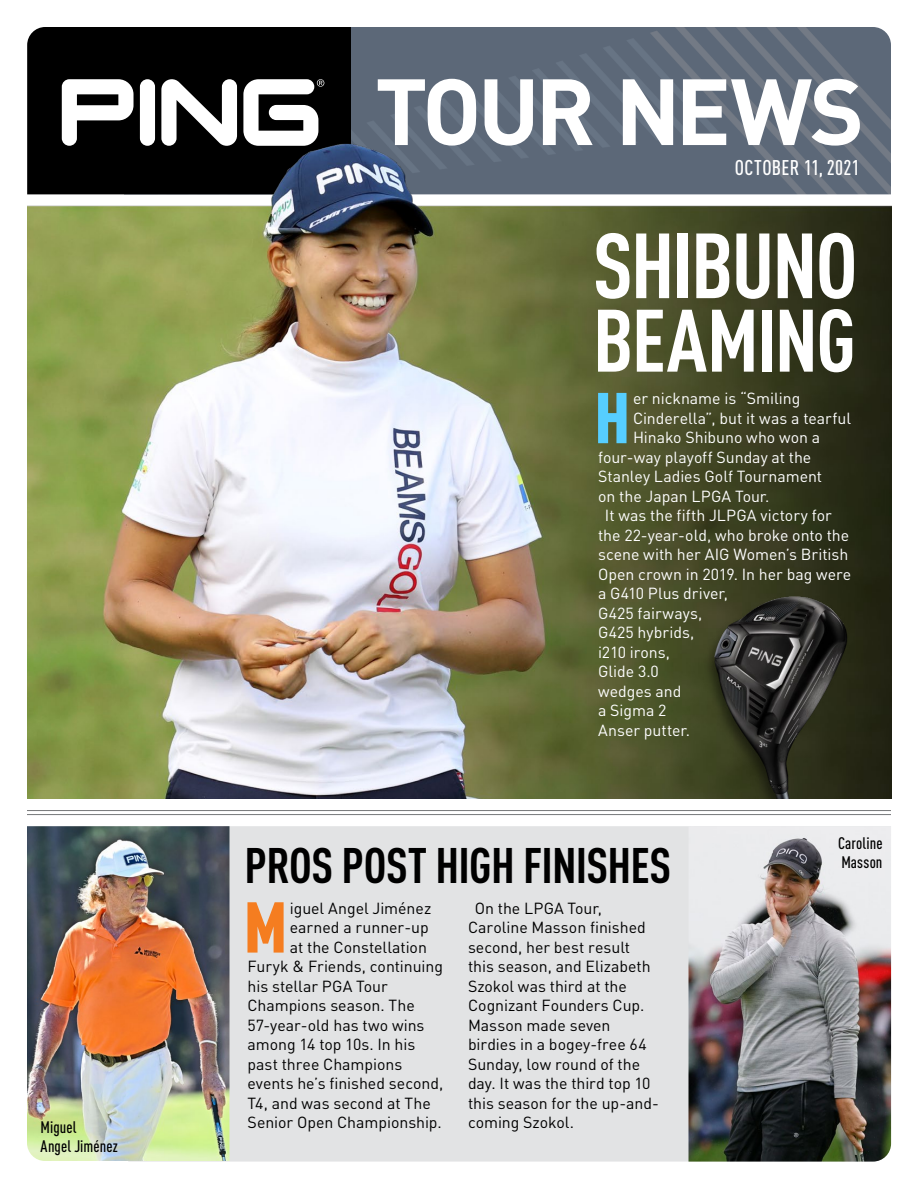
<style>
.page{position:relative;width:918px;height:1188px;background:#fff}
.page>*{position:absolute;margin:0;border:0;box-sizing:border-box;transform-origin:0 0}
.t1{font:700 condensed 90.75px "DINOT";letter-spacing:-.025em;color:#fff}
.t2{font:700 condensed 87px "DINOT";letter-spacing:-.02em;color:#fff}
.t3{font:900 condensed 70.65px "DINOT";color:#56ceff}
.t4{font:900 condensed 70.65px "DINOT";color:#f57d20}
.t5{font:700 condensed 49.2px "DINOT";letter-spacing:-.015em;color:#000}
.t6{font:500 condensed 21px "DINOT";letter-spacing:.015em;color:#fff}
.t7{font:500 condensed 16.5px/18.8px "DINOT";letter-spacing:.005em;color:#000}
.t8{font:15.9px/19.5px "DINOT";color:#000}
.t9{font:15.9px "DINOT";color:#fff}
</style>
<div class="page">
<div style="left:128px;top:826px;width:560px;height:336px;background:#e2e3e4"></div>
<img style="left:351px;top:27px;width:540px;height:110px">
<div style="left:27px;top:27px;width:324px;height:110px;background:#000"></div>
<svg style="left:62px;top:79px;width:72px;height:58px"></svg>
<div style="left:140px;top:79px;width:15px;height:67px;background:#fff;border-radius:8px"></div>
<svg style="left:161px;top:79px;width:76px;height:58px"></svg>
<svg style="left:243px;top:79px;width:81px;height:58px"></svg>
<svg style="left:378px;top:79px;width:482px;height:58px"></svg>
<img style="left:27px;top:137px;width:864px;height:662px">
<hr style="left:27px;top:810px;width:864px;height:1px;background:#757779">
<hr style="left:27px;top:814px;width:864px;height:1px;background:#757779">
<img style="left:27px;top:826px;width:203px;height:335px">
<img style="left:688px;top:826px;width:203px;height:336px">
<img style="left:696px;top:572px;width:167px;height:227px">
<p class="t7" style="left:41px;top:1118px;width:79px">Miguel<br>Angel Jiménez</p>
<h3 class="t6" style="left:735px;top:155px;width:126px">OCTOBER 11, 2021</h3>
<h1 class="t1" style="left:593px;top:211px;width:266px">SHIBUNO</h1>
<h2 class="t2" style="left:593px;top:288px;width:265px">BEAMING</h2>
<h3 class="t3" style="left:594px;top:374px;width:38px">H</h3>
<p class="t9" style="left:633px;top:389px;width:169px">er nickname is “Smiling</p>
<p class="t9" style="left:633px;top:408px;width:220px">Cinderella”, but it was a tearful</p>
<p class="t9" style="left:633px;top:428px;width:189px">Hinako Shibuno who won a</p>
<p class="t9" style="left:598px;top:447px;width:215px">four-way playoff Sunday at the</p>
<p class="t9" style="left:598px;top:467px;width:226px">Stanley Ladies Golf Tournament</p>
<p class="t9" style="left:598px;top:486px;width:173px">on the Japan LPGA Tour.</p>
<p class="t9" style="left:605px;top:506px;width:228px">It was the fifth JLPGA victory for</p>
<p class="t9" style="left:598px;top:525px;width:253px">the 22-year-old, who broke onto the</p>
<p class="t9" style="left:598px;top:545px;width:252px">scene with her AIG Women’s British</p>
<p class="t9" style="left:598px;top:564px;width:255px">Open crown in 2019. In her bag were</p>
<p class="t9" style="left:598px;top:584px;width:132px">a G410 Plus driver,</p>
<p class="t9" style="left:598px;top:603px;width:106px">G425 fairways,</p>
<p class="t9" style="left:598px;top:623px;width:98px">G425 hybrids,</p>
<p class="t9" style="left:598px;top:642px;width:74px">i210 irons,</p>
<p class="t9" style="left:598px;top:662px;width:62px">Glide 3.0</p>
<p class="t9" style="left:598px;top:681px;width:85px">wedges and</p>
<p class="t9" style="left:598px;top:701px;width:70px">a Sigma 2</p>
<p class="t9" style="left:598px;top:720px;width:94px">Anser putter.</p>
<h3 class="t5" style="left:245px;top:835px;width:428px">PROS POST HIGH FINISHES</h3>
<h3 class="t4" style="left:244px;top:883px;width:45px">M</h3>
<p class="t8" style="left:290px;top:898px;width:143px">iguel Angel Jiménez</p>
<p class="t8" style="left:290px;top:917px;width:140px">earned a runner-up</p>
<p class="t8" style="left:290px;top:937px;width:139px">at the Constellation</p>
<p class="t8" style="left:248px;top:956px;width:197px">Furyk &amp; Friends, continuing</p>
<p class="t8" style="left:248px;top:976px;width:142px">his stellar PGA Tour</p>
<p class="t8" style="left:248px;top:995px;width:169px">Champions season. The</p>
<p class="t8" style="left:248px;top:1015px;width:179px">57-year-old has two wins</p>
<p class="t8" style="left:248px;top:1034px;width:169px">among 14 top 10s. In his</p>
<p class="t8" style="left:248px;top:1054px;width:156px">past three Champions</p>
<p class="t8" style="left:248px;top:1073px;width:197px">events he’s finished second,</p>
<p class="t8" style="left:248px;top:1093px;width:185px">T4, and was second at The</p>
<p class="t8" style="left:248px;top:1112px;width:196px">Senior Open Championship.</p>
<p class="t8" style="left:468px;top:898px;width:192px;text-indent:7px">On the LPGA Tour,<br>Caroline Masson finished second, her best result this season, and Elizabeth<br>Szokol was third at the<br>Cognizant Founders Cup.<br>Masson made seven birdies in a bogey-free 64<br>Sunday, low round of the day. It was the third top 10 this season for the up-and&shy;coming Szokol.</p>
<p class="t7" style="left:838px;top:834px;width:46px">Caroline<br>Masson</p>
</div>
